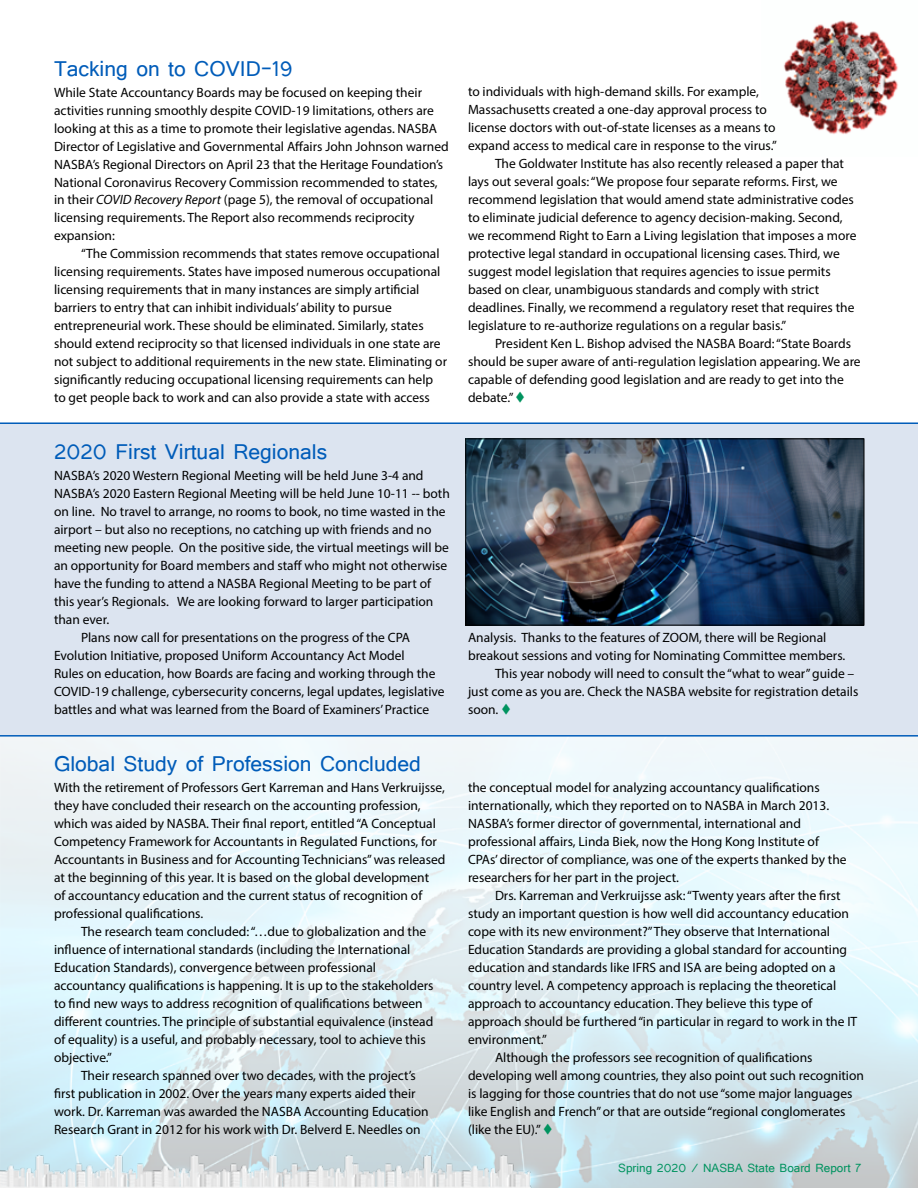
<style>
.page{position:relative;width:918px;height:1188px;background:#fff}
.page>*{position:absolute;margin:0;border:0;box-sizing:border-box;transform-origin:0 0}
.t1{font:27px "Tunga";color:#005cb9}
.t2{font:15px "Tunga";color:#00935f}
.t3{font:13.5px/18px "Myriad Pro";color:#000}
.s1{font-style:italic}
.s2{color:#00935f}
</style>
<div class="page">
<img style="left:0;top:737px;width:918px;height:413px">
<img style="left:0;top:1150px;width:918px;height:38px">
<div style="left:0;top:422px;width:918px;height:315px;background:#dce4f0"></div>
<img style="left:784px;top:20px;width:114px;height:114px">
<img style="left:467px;top:440px;width:395px;height:184px">
<div style="left:465px;top:438px;width:399px;height:188px;border:1px solid #000"></div>
<h1 class="t1" style="left:54px;top:51px;width:240px">Tacking on to COVID-19</h1>
<p class="t3" style="left:54px;top:83px;width:396px">While State Accountancy Boards may be focused on keeping their activities running smoothly despite COVID-19 limitations, others are looking at this as a time to promote their legislative agendas. NASBA Director of Legislative and Governmental Affairs John Johnson warned NASBA’s Regional Directors on April 23 that the Heritage Foundation’s National Coronavirus Recovery Commission recommended to states, in their <span class="s1">COVID Recovery Report</span> (page 5), the removal of occupational licensing requirements. The Report also recommends reciprocity expansion:</p>
<p class="t3" style="left:54px;top:245px;width:395px;text-indent:27px">“The Commission recommends that states remove occupational licensing requirements. States have imposed numerous occupational licensing requirements that in many instances are simply artificial barriers to entry that can inhibit individuals’ ability to pursue entrepreneurial work. These should be eliminated. Similarly, states should extend reciprocity so that licensed individuals in one state are not subject to additional requirements in the new state. Eliminating or significantly reducing occupational licensing requirements can help to get people back to work and can also provide a state with access</p>
<h1 class="t1" style="left:54px;top:434px;width:275px">2020 First Virtual Regionals</h1>
<p class="t3" style="left:54px;top:466px;width:371px">NASBA’s 2020 Western Regional Meeting will be held June 3-4 and</p>
<p class="t3" style="left:54px;top:484px;width:397px">NASBA’s 2020 Eastern Regional Meeting will be held June 10-11 -- both</p>
<p class="t3" style="left:54px;top:502px;width:393px">on line. No travel to arrange, no rooms to book, no time wasted in the</p>
<p class="t3" style="left:54px;top:520px;width:379px">airport – but also no receptions, no catching up with friends and no</p>
<p class="t3" style="left:54px;top:538px;width:396px">meeting new people. On the positive side, the virtual meetings will be</p>
<p class="t3" style="left:54px;top:556px;width:395px">an opportunity for Board members and staff who might not otherwise</p>
<p class="t3" style="left:54px;top:574px;width:379px">have the funding to attend a NASBA Regional Meeting to be part of</p>
<p class="t3" style="left:54px;top:592px;width:381px">this year’s Regionals. We are looking forward to larger participation</p>
<p class="t3" style="left:54px;top:610px;width:57px">than ever.</p>
<p class="t3" style="left:81px;top:628px;width:331px">Plans now call for presentations on the progress of the CPA</p>
<p class="t3" style="left:54px;top:646px;width:352px">Evolution Initiative, proposed Uniform Accountancy Act Model</p>
<p class="t3" style="left:54px;top:664px;width:383px">Rules on education, how Boards are facing and working through the</p>
<p class="t3" style="left:54px;top:682px;width:392px">COVID-19 challenge, cybersecurity concerns, legal updates, legislative</p>
<p class="t3" style="left:54px;top:700px;width:377px">battles and what was learned from the Board of Examiners’ Practice</p>
<h1 class="t1" style="left:54px;top:746px;width:368px">Global Study of Profession Concluded</h1>
<p class="t3" style="left:54px;top:778px;width:393px">With the retirement of Professors Gert Karreman and Hans Verkruijsse, they have concluded their research on the accounting profession, which was aided by NASBA. Their final report, entitled “A Conceptual Competency Framework for Accountants in Regulated Functions, for Accountants in Business and for Accounting Technicians” was released at the beginning of this year. It is based on the global development<br>of accountancy education and the current status of recognition of professional qualifications.</p>
<p class="t3" style="left:54px;top:922px;width:381px;text-indent:27px">The research team concluded: “…due to globalization and the influence of international standards (including the International Education Standards), convergence between professional accountancy qualifications is happening. It is up to the stakeholders to find new ways to address recognition of qualifications between different countries. The principle of substantial equivalence (instead of equality) is a useful, and probably necessary, tool to achieve this objective.”</p>
<p class="t3" style="left:54px;top:1066px;width:376px;text-indent:27px">Their research spanned over two decades, with the project’s first publication in 2002. Over the years many experts aided their work. Dr. Karreman was awarded the NASBA Accounting Education Research Grant in 2012 for his work with Dr. Belverd E. Needles on</p>
<p class="t3" style="left:468px;top:83px;width:292px">to individuals with high-demand skills. For example,</p>
<p class="t3" style="left:468px;top:101px;width:300px">Massachusetts created a one-day approval process to</p>
<p class="t3" style="left:468px;top:119px;width:309px">license doctors with out-of-state licenses as a means to</p>
<p class="t3" style="left:468px;top:137px;width:310px">expand access to medical care in response to the virus.”</p>
<p class="t3" style="left:495px;top:155px;width:351px">The Goldwater Institute has also recently released a paper that</p>
<p class="t3" style="left:468px;top:173px;width:371px">lays out several goals: “We propose four separate reforms. First, we</p>
<p class="t3" style="left:468px;top:191px;width:387px">recommend legislation that would amend state administrative codes</p>
<p class="t3" style="left:468px;top:209px;width:376px">to eliminate judicial deference to agency decision-making. Second,</p>
<p class="t3" style="left:468px;top:227px;width:390px">we recommend Right to Earn a Living legislation that imposes a more</p>
<p class="t3" style="left:468px;top:245px;width:373px">protective legal standard in occupational licensing cases. Third, we</p>
<p class="t3" style="left:468px;top:263px;width:364px">suggest model legislation that requires agencies to issue permits</p>
<p class="t3" style="left:468px;top:281px;width:353px">based on clear, unambiguous standards and comply with strict</p>
<p class="t3" style="left:468px;top:299px;width:388px">deadlines. Finally, we recommend a regulatory reset that requires the</p>
<p class="t3" style="left:468px;top:317px;width:320px">legislature to re-authorize regulations on a regular basis.”</p>
<p class="t3" style="left:495px;top:335px;width:358px">President Ken L. Bishop advised the NASBA Board: “State Boards</p>
<p class="t3" style="left:468px;top:353px;width:394px">should be super aware of anti-regulation legislation appearing. We are</p>
<p class="t3" style="left:468px;top:371px;width:377px">capable of defending good legislation and are ready to get into the</p>
<p class="t3" style="left:468px;top:389px;width:59px">debate.” <span class="s2">▼</span></p>
<p class="t3" style="left:468px;top:629px;width:360px">Analysis. Thanks to the features of ZOOM, there will be Regional</p>
<p class="t3" style="left:468px;top:647px;width:379px">breakout sessions and voting for Nominating Committee members.</p>
<p class="t3" style="left:495px;top:665px;width:361px">This year nobody will need to consult the “what to wear” guide –</p>
<p class="t3" style="left:468px;top:683px;width:392px">just come as you are. Check the NASBA website for registration details</p>
<p class="t3" style="left:468px;top:701px;width:45px">soon. <span class="s2">▼</span></p>
<p class="t3" style="left:468px;top:778px;width:380px">the conceptual model for analyzing accountancy qualifications internationally, which they reported on to NASBA in March 2013.<br>NASBA’s former director of governmental, international and professional affairs, Linda Biek, now the Hong Kong Institute of CPAs’ director of compliance, was one of the experts thanked by the researchers for her part in the project.</p>
<p class="t3" style="left:495px;top:886px;width:347px">Drs. Karreman and Verkruijsse ask: “Twenty years after the first</p>
<p class="t3" style="left:468px;top:904px;width:383px">study an important question is how well did accountancy education</p>
<p class="t3" style="left:468px;top:922px;width:364px">cope with its new environment?” They observe that International</p>
<p class="t3" style="left:468px;top:940px;width:381px">Education Standards are providing a global standard for accounting</p>
<p class="t3" style="left:468px;top:958px;width:369px">education and standards like IFRS and ISA are being adopted on a</p>
<p class="t3" style="left:468px;top:976px;width:370px">country level. A competency approach is replacing the theoretical</p>
<p class="t3" style="left:468px;top:994px;width:346px">approach to accountancy education. They believe this type of</p>
<p class="t3" style="left:468px;top:1012px;width:391px">approach should be furthered “in particular in regard to work in the IT</p>
<p class="t3" style="left:468px;top:1030px;width:80px">environment.”</p>
<p class="t3" style="left:495px;top:1048px;width:319px">Although the professors see recognition of qualifications</p>
<p class="t3" style="left:468px;top:1066px;width:398px">developing well among countries, they also point out such recognition</p>
<p class="t3" style="left:468px;top:1084px;width:386px">is lagging for those countries that do not use “some major languages</p>
<p class="t3" style="left:468px;top:1102px;width:379px">like English and French” or that are outside “regional conglomerates</p>
<p class="t3" style="left:468px;top:1120px;width:86px">(like the EU).” <span class="s2">▼</span></p>
<p class="t2" style="left:618px;top:1158px;width:244px">Spring 2020 / NASBA State Board Report 7</p>
</div>
